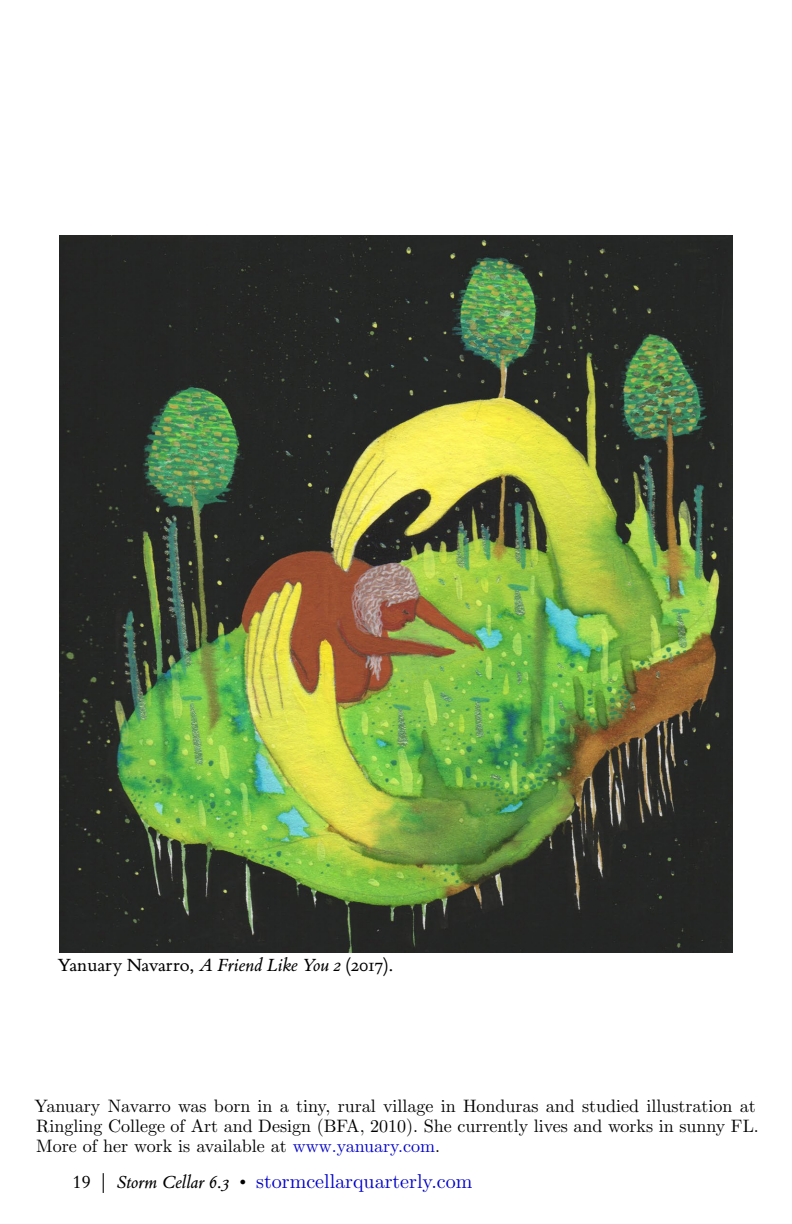
<style>
.page{position:relative;width:792px;height:1224px;background:#fff}
.page>*{position:absolute;margin:0;border:0;box-sizing:border-box;transform-origin:0 0}
.pagenum{font:20px "CMU Serif";color:#0000c8}
.t1{font:20px "Bembo Book MT Std";color:#000}
.bio{font:18px/20px "CMU Serif";color:#000}
.s1{font-style:italic}
.s2{color:#0000c8}
.s3{font-family:"Bembo Book MT Std";font-size:19.8px;color:#000}
.s4{font-family:"Bembo Book MT Std";font-style:italic;font-size:19.8px;color:#000}
</style>
<div class="page">
<img style="left:59px;top:236px;width:674px;height:716px">
<p class="t1" style="left:58px;top:951px;width:337px">Yanuary Navarro, <span class="s1">A Friend Like You 2</span> (2017).</p>
<p class="bio" style="left:34px;top:1096px;width:726px">Yanuary Navarro was born in a tiny, rural village in Honduras and studied illustration at<br>Ringling College of Art and Design (BFA, 2010). She currently lives and works in sunny FL.<br>More of her work is available at <span class="s2">www.yanuary.com</span>.</p>
<p class="pagenum" style="left:72px;top:1166px;width:402px"><span class="s3">19 |</span> <span class="s4">Storm Cellar 6</span><span class="s3">.</span><span class="s4">3</span> <span class="s3">•</span> stormcellarquarterly.com</p>
</div>
